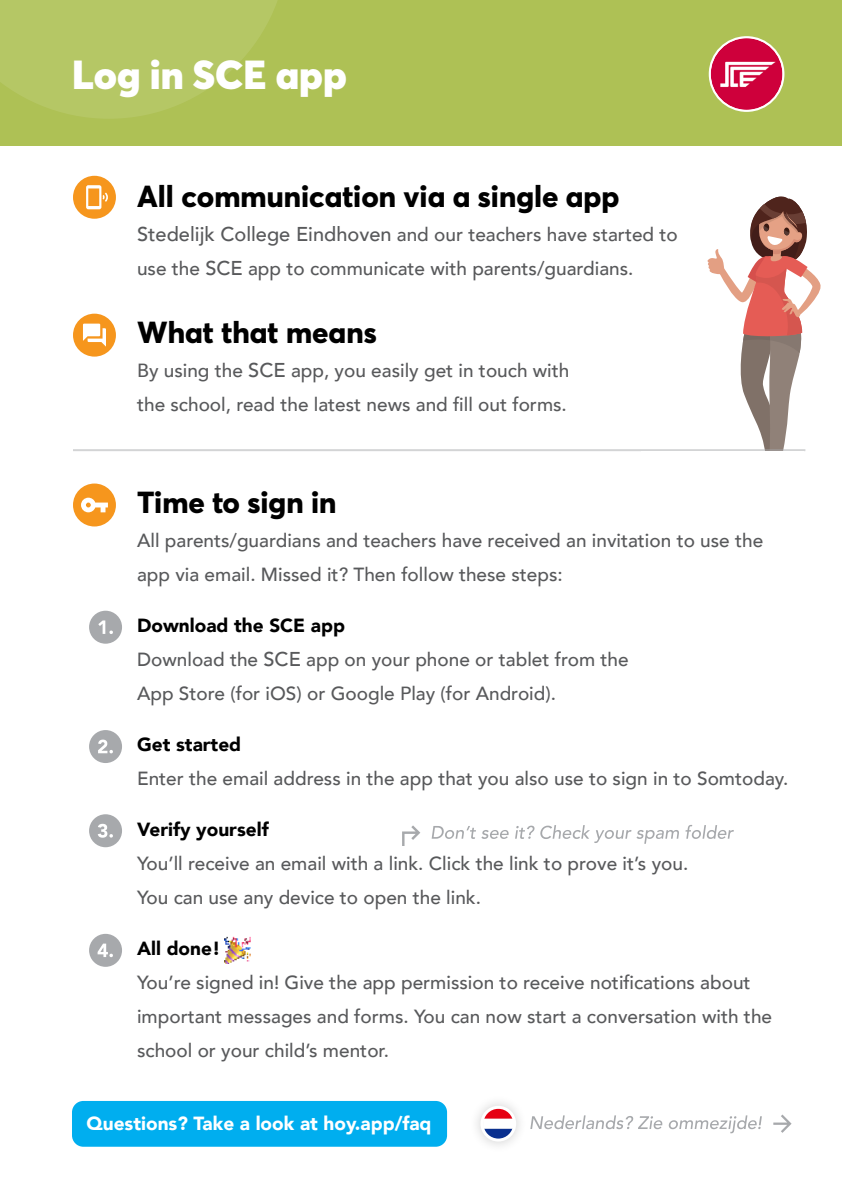
<style>
.page{position:relative;width:842px;height:1191px;background:#fff}
.page>*{position:absolute;margin:0;border:0;box-sizing:border-box;transform-origin:0 0}
.t1{font:900 40px "Averta";color:#fff}
.t2{font:800 30px "Averta";color:#000}
.t3{font:500 19px/34px "Avenir";color:#58595b}
.t4{font:900 19px "Avenir";color:#000}
.t5{font:900 19px "Avenir";color:#fff}
.s1{font-size:20px}
.s2{font-weight:900;color:#000}
</style>
<div class="page">
<div style="left:0;top:0;width:842px;height:145px;background:#aec155"></div>
<svg style="left:710px;top:37px;width:73px;height:74px"></svg>
<img style="left:711px;top:38px;width:71px;height:72px;border-radius:36px">
<div style="left:709px;top:36px;width:75px;height:76px;border:2px solid #fff;border-radius:50%"></div>
<svg style="left:707px;top:196px;width:114px;height:255px"></svg>
<svg style="left:0;top:0;width:277px;height:119px"></svg>
<hr style="left:73px;top:449px;width:732px;height:2px;background:#a7a9ac">
<div style="left:72px;top:1101px;width:375px;height:45px;background:#00aeef;border-radius:11px"></div>
<div style="left:73px;top:176px;width:43px;height:43px;background:#f6961d;border-radius:50%"></div>
<div style="left:89px;top:610px;width:33px;height:33px;background:#a7a9ac;border-radius:50%"></div>
<div style="left:89px;top:730px;width:33px;height:33px;background:#a7a9ac;border-radius:50%"></div>
<div style="left:89px;top:814px;width:33px;height:33px;background:#a7a9ac;border-radius:50%"></div>
<div style="left:89px;top:934px;width:33px;height:32px;background:#a7a9ac;border-radius:50%"></div>
<div style="left:73px;top:314px;width:43px;height:42px;background:#f6961d;border-radius:50%"></div>
<div style="left:73px;top:483px;width:43px;height:43px;background:#f6961d;border-radius:50%"></div>
<svg style="left:81px;top:497px;width:27px;height:15px"></svg>
<svg style="left:83px;top:323px;width:23px;height:24px"></svg>
<svg style="left:86px;top:185px;width:22px;height:24px"></svg>
<svg style="left:98px;top:620px;width:15px;height:14px"></svg>
<svg style="left:98px;top:739px;width:15px;height:14px"></svg>
<svg style="left:98px;top:823px;width:15px;height:14px"></svg>
<svg style="left:98px;top:943px;width:15px;height:14px"></svg>
<svg style="left:402px;top:825px;width:18px;height:21px"></svg>
<svg style="left:530px;top:1115px;width:232px;height:18px"></svg>
<div style="left:468px;top:1094px;width:60px;height:59px;background:#000;opacity:.2"></div>
<div style="left:483px;top:1118px;width:31px;height:10px;background:#fff"></div>
<svg style="left:483px;top:1128px;width:31px;height:11px"></svg>
<svg style="left:483px;top:1108px;width:31px;height:10px"></svg>
<div style="left:480px;top:1105px;width:36px;height:36px;border:3px solid #fff;border-radius:50%"></div>
<svg style="left:773px;top:1114px;width:18px;height:18px"></svg>
<svg style="left:432px;top:825px;width:302px;height:18px"></svg>
<img style="left:225px;top:936px;width:26px;height:27px">
<h1 class="t1" style="left:72px;top:49px;width:276px">Log in SCE app</h1>
<h2 class="t2" style="left:137px;top:177px;width:484px">All communication via a single app</h2>
<p class="t3" style="left:137px;top:216px;width:542px"><span class="s1">Stedelijk College Eindhoven</span> and our teachers have started to use the <span class="s1">SCE</span> app to communicate with parents/guardians.</p>
<h2 class="t2" style="left:137px;top:313px;width:241px">What that means</h2>
<p class="t3" style="left:137px;top:352px;width:434px">By using the <span class="s1">SCE</span> app, you easily get in touch with the school, read the latest news and fill out forms.</p>
<h2 class="t2" style="left:137px;top:483px;width:201px">Time to sign in</h2>
<p class="t3" style="left:137px;top:522px;width:628px">All parents/guardians and teachers have received an invitation to use the app via email. Missed it? Then follow these steps:</p>
<p class="t3" style="left:137px;top:607px;width:493px"><span class="s2">Download the SCE app<br></span>Download the <span class="s1">SCE</span> app on your phone or tablet from the<br>App Store (for iOS) or Google Play (for Android).</p>
<p class="t4" style="left:137px;top:728px;width:106px">Get started</p>
<p class="t3" style="left:137px;top:760px;width:653px">Enter the email address in the app that you also use to sign in to Somtoday.</p>
<p class="t4" style="left:137px;top:813px;width:133px">Verify yourself</p>
<p class="t3" style="left:137px;top:845px;width:553px">You’ll receive an email with a link. Click the link to prove it’s you.<br>You can use any device to open the link.</p>
<p class="t4" style="left:137px;top:932px;width:85px">All done!</p>
<p class="t3" style="left:137px;top:964px;width:636px">You’re signed in! Give the app permission to receive notifications about important messages and forms. You can now start a conversation with the school or your child’s mentor.</p>
<p class="t5" style="left:87px;top:1107px;width:346px">Questions? Take a look at hoy.app/faq</p>
</div>
